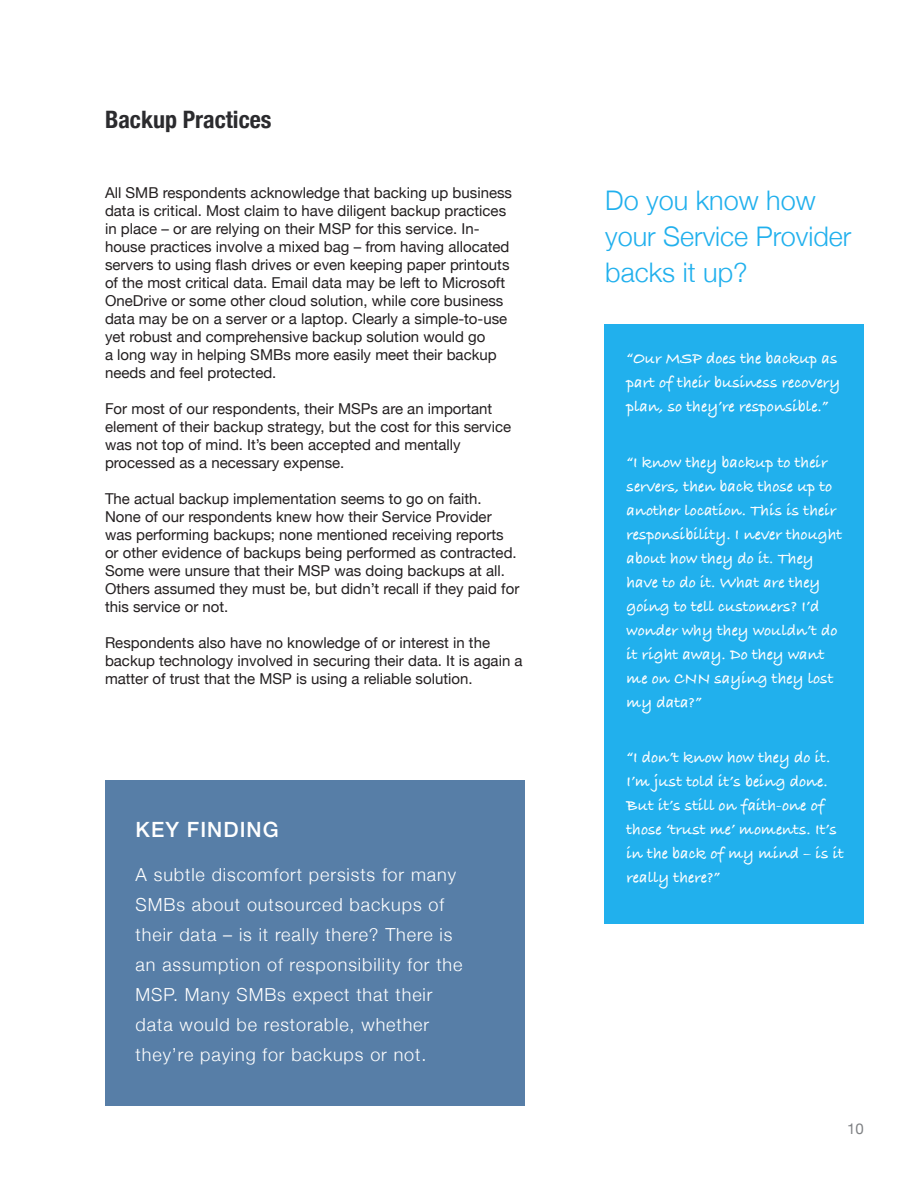
<style>
.page{position:relative;width:918px;height:1188px;background:#fff}
.page>*{position:absolute;margin:0;border:0;box-sizing:border-box;transform-origin:0 0}
.t1{font:300 27px/36px "Helvetica Neue";color:#21b0ed}
.t2{font:700 condensed 24px "Helvetica Neue";color:#2b2b2e}
.t3{font:500 21px "Helvetica Neue";letter-spacing:.05em;color:#fff}
.t4{font:300 18px/30px "Helvetica Neue";letter-spacing:.05em;color:#fff}
.t5{font:700 16.5px/24px "Bradley Hand ITCTT";color:#fff}
.t6{font:15px/18px "Helvetica Neue";color:#231f20}
.t7{font:15px "Helvetica Neue";color:#808285}
</style>
<div class="page">
<div style="left:105px;top:780px;width:420px;height:326px;background:#577ea7"></div>
<div style="left:604px;top:325px;width:260px;height:599px;background:#21b0ed"></div>
<h2 class="t2" style="left:105px;top:111px;width:168px">Backup Practices</h2>
<p class="t6" style="left:105px;top:185px;width:409px">All SMB respondents acknowledge that backing up business data is critical. Most claim to have diligent backup practices in place – or are relying on their MSP for this service. In&shy;house practices involve a mixed bag – from having allocated servers to using flash drives or even keeping paper printouts of the most critical data. Email data may be left to Microsoft OneDrive or some other cloud solution, while core business data may be on a server or a laptop. Clearly a simple-to-use yet robust and comprehensive backup solution would go<br>a long way in helping SMBs more easily meet their backup needs and feel protected.</p>
<p class="t6" style="left:105px;top:401px;width:408px">For most of our respondents, their MSPs are an important element of their backup strategy, but the cost for this service was not top of mind. It’s been accepted and mentally processed as a necessary expense.</p>
<p class="t6" style="left:105px;top:491px;width:416px">The actual backup implementation seems to go on faith.<br>None of our respondents knew how their Service Provider was performing backups; none mentioned receiving reports or other evidence of backups being performed as contracted.<br>Some were unsure that their MSP was doing backups at all.<br>Others assumed they must be, but didn’t recall if they paid for this service or not.</p>
<p class="t6" style="left:105px;top:635px;width:419px">Respondents also have no knowledge of or interest in the backup technology involved in securing their data. It is again a matter of trust that the MSP is using a reliable solution.</p>
<h3 class="t3" style="left:136px;top:822px;width:145px">KEY FINDING</h3>
<p class="t4" style="left:136px;top:862px;width:328px">A subtle discomfort persists for many SMBs about outsourced backups of their data – is it really there? There is an assumption of responsibility for the MSP. Many SMBs expect that their data would be restorable, whether they’re paying for backups or not.</p>
<h1 class="t1" style="left:605px;top:185px;width:248px">Do you know how your Service Provider backs it up?</h1>
<p class="t5" style="left:627px;top:348px;width:215px">“Our MSP does the backup as part of their business recovery plan, so they’re responsible.”</p>
<p class="t5" style="left:627px;top:452px;width:217px">“I know they backup to their servers, then back those up to another location. This is their responsibility. I never thought about how they do it. They have to do it. What are they going to tell customers? I’d wonder why they wouldn’t do it right away. Do they want me on CNN saying they lost my data?”</p>
<p class="t5" style="left:627px;top:747px;width:219px">“I don’t know how they do it.<br>I’m just told it’s being done.<br>But it’s still on faith-one of those ‘trust me’ moments. It’s in the back of my mind – is it really there?”</p>
<p class="t7" style="left:847px;top:1122px;width:18px">10</p>
</div>
